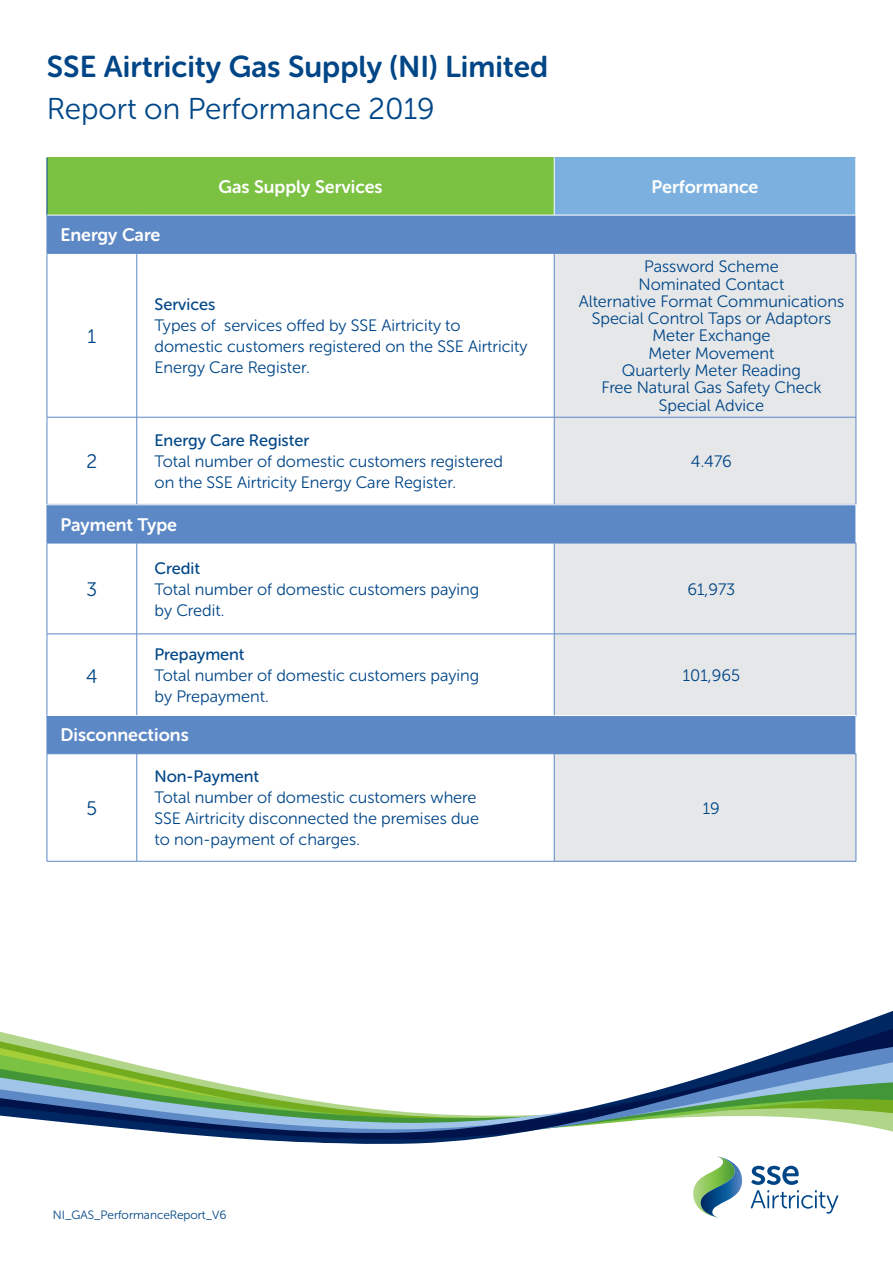
<style>
.page{position:relative;width:893px;height:1263px;background:#fff}
.page>*{position:absolute;margin:0;border:0;box-sizing:border-box;transform-origin:0 0}
.t1{font:30px/42px "Museo Sans Rounded 700";color:#004687}
.t2{font:19.5px "Museo Sans Rounded 300";color:#004687}
.t3{font:18px "Museo Sans Rounded 700";color:#fff}
.t4{font:16.5px/21px "Museo Sans Rounded 300";color:#004687}
.t5{font:16.5px "Museo Sans Rounded 500";color:#004687}
.t6{font:12px "Museo Sans Rounded 300";color:#004687}
.s1{font-family:"Museo Sans Rounded 300"}
</style>
<div class="page">
<div style="left:47px;top:157px;width:507px;height:59px;background:#7bc142"></div>
<div style="left:554px;top:157px;width:302px;height:59px;background:#7cb1df"></div>
<hr style="left:554px;top:157px;width:1px;height:58px;background:#fff">
<hr style="left:855px;top:157px;width:1px;height:58px;background:#fff">
<hr style="left:47px;top:157px;width:1px;height:59px;background:#004687">
<div style="left:47px;top:215px;width:809px;height:38px;background:#5d88c6"></div>
<svg style="left:48px;top:254px;width:506px;height:250px"></svg>
<div style="left:555px;top:254px;width:301px;height:250px;background:#e6e7e9"></div>
<hr style="left:47px;top:254px;width:1px;height:163px;background:#5d88c6">
<hr style="left:137px;top:254px;width:1px;height:163px;background:#5d88c6">
<hr style="left:47px;top:417px;width:90px;height:1px;background:#5d88c6">
<hr style="left:47px;top:417px;width:1px;height:87px;background:#5d88c6">
<hr style="left:137px;top:417px;width:417px;height:1px;background:#5d88c6">
<hr style="left:137px;top:417px;width:1px;height:87px;background:#5d88c6">
<hr style="left:47px;top:215px;width:90px;height:1px;background:#fff">
<hr style="left:137px;top:215px;width:417px;height:1px;background:#fff">
<hr style="left:554px;top:215px;width:302px;height:1px;background:#fff">
<hr style="left:47px;top:215px;width:1px;height:38px;background:#5d88c6">
<hr style="left:47px;top:253px;width:90px;height:1px;background:#5d88c6">
<hr style="left:137px;top:253px;width:417px;height:1px;background:#5d88c6">
<hr style="left:554px;top:254px;width:1px;height:163px;background:#5d88c6">
<hr style="left:554px;top:417px;width:1px;height:87px;background:#5d88c6">
<hr style="left:554px;top:253px;width:302px;height:1px;background:#5d88c6">
<hr style="left:856px;top:254px;width:1px;height:163px;background:#5d88c6">
<hr style="left:856px;top:417px;width:1px;height:87px;background:#5d88c6">
<hr style="left:554px;top:417px;width:302px;height:1px;background:#5d88c6">
<div style="left:47px;top:505px;width:809px;height:38px;background:#5d88c6"></div>
<svg style="left:48px;top:544px;width:506px;height:171px"></svg>
<div style="left:555px;top:544px;width:301px;height:171px;background:#e6e7e9"></div>
<hr style="left:47px;top:543px;width:1px;height:91px;background:#5d88c6">
<hr style="left:137px;top:543px;width:1px;height:91px;background:#5d88c6">
<hr style="left:47px;top:634px;width:90px;height:1px;background:#5d88c6">
<hr style="left:47px;top:634px;width:1px;height:82px;background:#5d88c6">
<hr style="left:137px;top:634px;width:417px;height:1px;background:#5d88c6">
<hr style="left:137px;top:634px;width:1px;height:82px;background:#5d88c6">
<hr style="left:47px;top:543px;width:90px;height:1px;background:#5d88c6">
<hr style="left:137px;top:543px;width:417px;height:1px;background:#5d88c6">
<hr style="left:554px;top:543px;width:1px;height:91px;background:#5d88c6">
<hr style="left:554px;top:634px;width:1px;height:82px;background:#5d88c6">
<hr style="left:554px;top:543px;width:302px;height:1px;background:#5d88c6">
<hr style="left:856px;top:543px;width:1px;height:91px;background:#5d88c6">
<hr style="left:856px;top:634px;width:1px;height:82px;background:#5d88c6">
<hr style="left:554px;top:634px;width:302px;height:1px;background:#5d88c6">
<div style="left:47px;top:715px;width:809px;height:39px;background:#5d88c6"></div>
<svg style="left:48px;top:754px;width:506px;height:107px"></svg>
<div style="left:554px;top:754px;width:302px;height:107px;background:#e6e7e9"></div>
<hr style="left:47px;top:754px;width:1px;height:107px;background:#5d88c6">
<hr style="left:137px;top:754px;width:1px;height:107px;background:#5d88c6">
<hr style="left:47px;top:861px;width:90px;height:1px;background:#5d88c6">
<hr style="left:137px;top:861px;width:417px;height:1px;background:#5d88c6">
<hr style="left:47px;top:715px;width:90px;height:1px;background:#fff">
<hr style="left:137px;top:715px;width:417px;height:1px;background:#fff">
<hr style="left:554px;top:715px;width:302px;height:1px;background:#fff">
<hr style="left:554px;top:754px;width:1px;height:107px;background:#5d88c6">
<hr style="left:856px;top:754px;width:1px;height:107px;background:#5d88c6">
<hr style="left:554px;top:861px;width:302px;height:1px;background:#5d88c6">
<svg style="left:0;top:1011px;width:893px;height:133px"></svg>
<svg style="left:751px;top:1166px;width:87px;height:48px"></svg>
<svg style="left:693px;top:1156px;width:49px;height:61px"></svg>
<p class="t1" style="left:47px;top:45px;width:503px">SSE Airtricity Gas Supply (NI) Limited<br><span class="s1">Report on Performance 2019</span></p>
<p class="t3" style="left:60px;top:225px;width:101px">Energy Care</p>
<p class="t3" style="left:218px;top:177px;width:166px">Gas Supply Services</p>
<p class="t3" style="left:652px;top:177px;width:108px">Performance</p>
<p class="t2" style="left:88px;top:325px;width:10px">1</p>
<p class="t5" style="left:155px;top:295px;width:62px">Services</p>
<p class="t4" style="left:155px;top:315px;width:375px">Types of services offed by SSE Airtricity to domestic customers registered on the SSE Airtricity<br>Energy Care Register.</p>
<p class="t4" style="left:644px;top:256px;width:136px">Password Scheme</p>
<p class="t4" style="left:639px;top:274px;width:147px">Nominated Contact</p>
<p class="t4" style="left:579px;top:291px;width:267px">Alternative Format Communications</p>
<p class="t4" style="left:592px;top:308px;width:241px">Special Control Taps or Adaptors</p>
<p class="t4" style="left:652px;top:325px;width:120px">Meter Exchange</p>
<p class="t4" style="left:648px;top:343px;width:127px">Meter Movement</p>
<p class="t4" style="left:622px;top:360px;width:181px">Quarterly Meter Reading</p>
<p class="t4" style="left:601px;top:377px;width:222px">Free Natural Gas Safety Check</p>
<p class="t4" style="left:659px;top:394px;width:107px">Special Advice</p>
<p class="t5" style="left:155px;top:431px;width:156px">Energy Care Register</p>
<p class="t4" style="left:155px;top:451px;width:350px">Total number of domestic customers registered on the SSE Airtricity Energy Care Register.</p>
<p class="t4" style="left:691px;top:451px;width:42px">4.476</p>
<p class="t3" style="left:60px;top:514px;width:118px">Payment Type</p>
<p class="t2" style="left:86px;top:451px;width:12px">2</p>
<p class="t2" style="left:86px;top:578px;width:12px">3</p>
<p class="t5" style="left:155px;top:559px;width:47px">Credit</p>
<p class="t4" style="left:155px;top:579px;width:326px">Total number of domestic customers paying by Credit.</p>
<p class="t4" style="left:687px;top:579px;width:49px">61,973</p>
<p class="t5" style="left:155px;top:646px;width:92px">Prepayment</p>
<p class="t4" style="left:155px;top:665px;width:326px">Total number of domestic customers paying by Prepayment.</p>
<p class="t4" style="left:683px;top:665px;width:59px">101,965</p>
<p class="t3" style="left:60px;top:725px;width:130px">Disconnections</p>
<p class="t2" style="left:86px;top:665px;width:13px">4</p>
<p class="t2" style="left:87px;top:798px;width:12px">5</p>
<p class="t5" style="left:155px;top:767px;width:106px">Non-Payment</p>
<p class="t4" style="left:155px;top:787px;width:326px">Total number of domestic customers where<br>SSE Airtricity disconnected the premises due to non-payment of charges.</p>
<p class="t4" style="left:703px;top:798px;width:19px">19</p>
<p class="t6" style="left:53px;top:1208px;width:175px">NI_GAS_PerformanceReport_V6</p>
</div>
